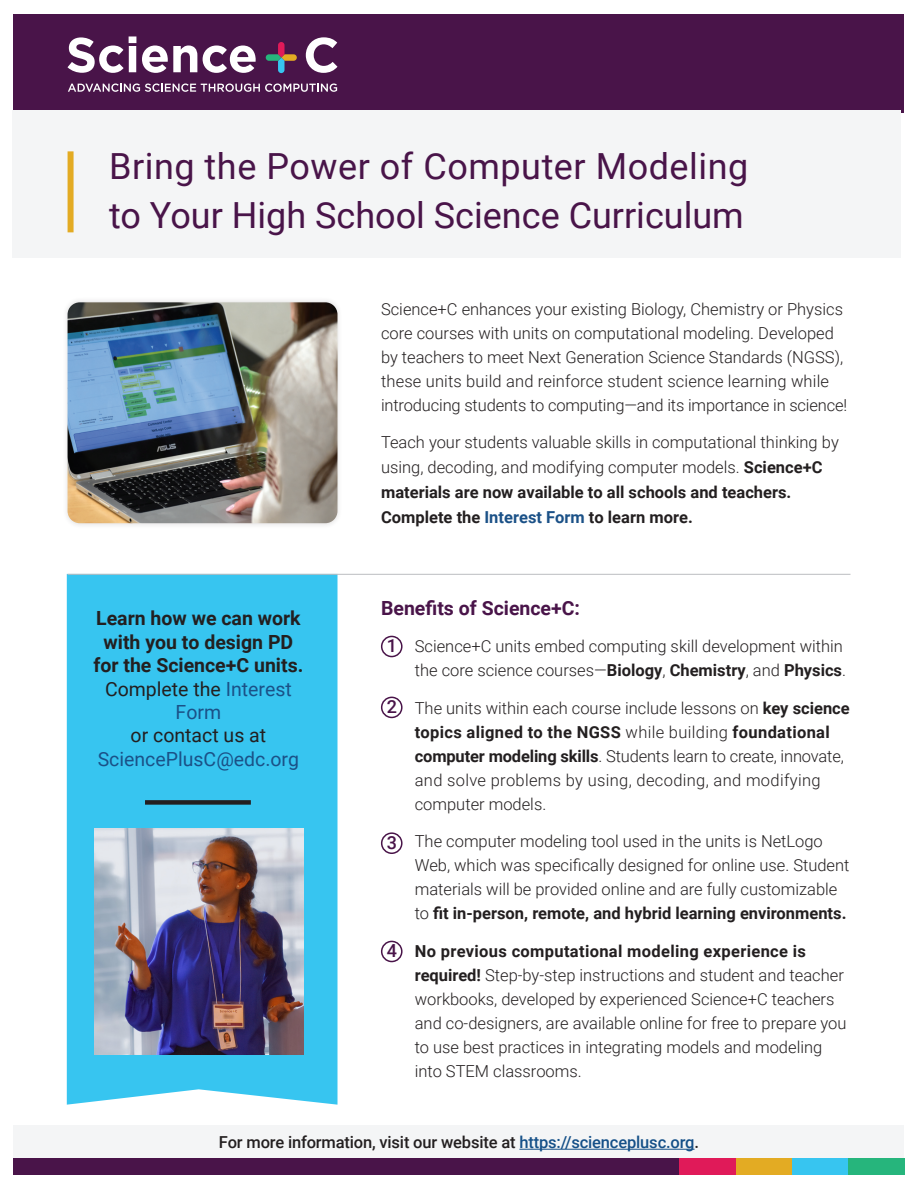
<style>
.page{position:relative;width:918px;height:1188px;background:#fff}
.page>*{position:absolute;margin:0;border:0;box-sizing:border-box;transform-origin:0 0}
.t1{font:36px/49.5px "Roboto";color:#491449}
.t2{font:700 19.5px/23.4px "Roboto";color:#231f20;text-align:center}
.t3{font:700 19.5px "Roboto";color:#491449}
.t4{font:19.5px "Roboto";color:#1b5187}
.t5{font:19.5px "Roboto";color:#231f20}
.t6{font:500 18px "Roboto";color:#491449}
.t7{font:300 16.5px/24px "Roboto";color:#231f20}
.t8{font:500 16.5px "Roboto";letter-spacing:-.01em;color:#231f20}
.s1{font-weight:400}
.s2{font-weight:400;color:#1b5187}
.s3{font-weight:700}
.s4{font-weight:700;color:#1b5187}
.s5{color:#155088}
</style>
<div class="page">
<div style="left:14px;top:14px;width:890px;height:98px;background:#491449"></div>
<div style="left:67px;top:574px;width:271px;height:531px;background:#37c5f0"></div>
<div style="left:14px;top:1125px;width:890px;height:33px;background:#f4f5f6"></div>
<div style="left:12px;top:110px;width:889px;height:148px;background:#f4f5f6"></div>
<hr style="left:68px;top:574px;width:783px;height:1px;background:#bcbdc0">
<div style="left:62px;top:297px;width:281px;height:232px;background:#231f20;opacity:.15"></div>
<img style="left:68px;top:302px;width:270px;height:221px">
<div style="left:68px;top:151px;width:6px;height:81px;background:#e3ab23"></div>
<hr style="left:519px;top:1149px;width:176px;height:1px;background:#155088">
<div style="left:381px;top:636px;width:22px;height:21px;border:2px solid #491449;border-radius:50%"></div>
<div style="left:381px;top:697px;width:22px;height:21px;border:2px solid #491449;border-radius:50%"></div>
<div style="left:381px;top:832px;width:22px;height:22px;border:2px solid #491449;border-radius:50%"></div>
<div style="left:381px;top:941px;width:22px;height:21px;border:2px solid #491449;border-radius:50%"></div>
<div style="left:145px;top:800px;width:106px;height:5px;background:#231f20"></div>
<svg style="left:68px;top:36px;width:68px;height:37px"></svg>
<svg style="left:142px;top:46px;width:55px;height:27px"></svg>
<svg style="left:203px;top:46px;width:53px;height:27px"></svg>
<svg style="left:306px;top:37px;width:32px;height:36px"></svg>
<svg style="left:266px;top:42px;width:31px;height:31px"></svg>
<svg style="left:68px;top:84px;width:269px;height:8px"></svg>
<div style="left:14px;top:1158px;width:680px;height:16px;background:#491449"></div>
<div style="left:680px;top:1158px;width:56px;height:16px;background:#e01a59"></div>
<div style="left:736px;top:1158px;width:56px;height:16px;background:#e3ab23"></div>
<div style="left:792px;top:1158px;width:56px;height:16px;background:#37c5f0"></div>
<div style="left:848px;top:1158px;width:56px;height:16px;background:#26b57c"></div>
<img style="left:95px;top:828px;width:208px;height:226px">
<h1 class="t1" style="left:109px;top:140px;width:641px">Bring the Power of Computer Modeling to Your High School Science Curriculum</h1>
<p class="t2" style="left:93px;top:606px;width:211px">Learn how we can work with you to design PD for the Science+C units.<br><span class="s1">Complete the</span> <span class="s2">Interest<br>Form</span></p>
<p class="t5" style="left:131px;top:722px;width:137px">or contact us at</p>
<p class="t4" style="left:98px;top:745px;width:203px">SciencePlusC@edc.org</p>
<p class="t7" style="left:381px;top:296px;width:468px">Science+C enhances your existing Biology, Chemistry or Physics core courses with units on computational modeling. Developed by teachers to meet Next Generation Science Standards (NGSS), these units build and reinforce student science learning while introducing students to computing—and its importance in science!</p>
<p class="t7" style="left:381px;top:429px;width:459px;line-height:25px">Teach your students valuable skills in computational thinking by using, decoding, and modifying computer models. <span class="s3">Science+C materials are now available to all schools and teachers.<br>Complete the</span> <span class="s4">Interest Form</span> <span class="s3">to learn more.</span></p>
<p class="t3" style="left:381px;top:594px;width:201px">Benefits of Science+C:</p>
<p class="t7" style="left:415px;top:634px;width:433px">Science+C units embed computing skill development within the core science courses—<span class="s3">Biology</span>, <span class="s3">Chemistry</span>, and <span class="s3">Physics</span>.</p>
<p class="t7" style="left:415px;top:695px;width:437px">The units within each course include lessons on <span class="s3">key science topics aligned to the NGSS</span> while building <span class="s3">foundational computer modeling skills</span>. Students learn to create, innovate, and solve problems by using, decoding, and modifying computer models.</p>
<p class="t7" style="left:415px;top:829px;width:436px">The computer modeling tool used in the units is NetLogo Web, which was specifically designed for online use. Student materials will be provided online and are fully customizable to <span class="s3">fit in-person, remote, and hybrid learning environments.</span></p>
<p class="t7" style="left:415px;top:938px;width:433px"><span class="s3">No previous computational modeling experience is required!</span> Step-by-step instructions and student and teacher workbooks, developed by experienced Science+C teachers and co-designers, are available online for free to prepare you to use best practices in integrating models and modeling into STEM classrooms.</p>
<p class="t6" style="left:387px;top:633px;width:12px">1</p>
<p class="t6" style="left:387px;top:694px;width:12px">2</p>
<p class="t6" style="left:387px;top:830px;width:12px">3</p>
<p class="t6" style="left:387px;top:938px;width:12px">4</p>
<p class="t8" style="left:219px;top:1131px;width:482px">For more information, visit our website at <span class="s5">https://scienceplusc.org</span>.</p>
</div>
